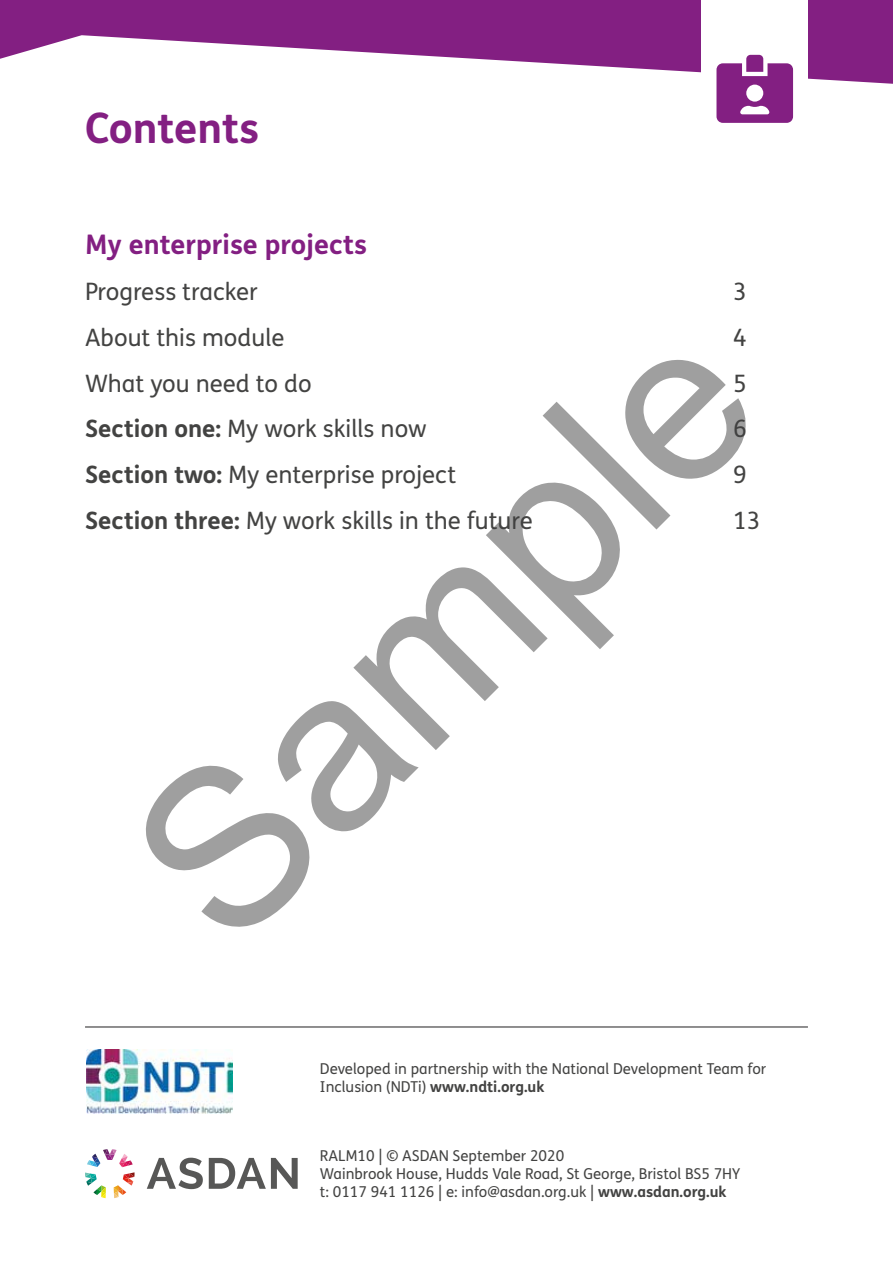
<style>
.page{position:relative;width:893px;height:1263px;background:#fff}
.page>*{position:absolute;margin:0;border:0;box-sizing:border-box;transform-origin:0 0}
.t1{font:224.85px "Arial";color:rgb(64 64 64/.5)}
.t2{font:700 42px "FS Me";color:#831f82}
.t3{font:700 27px "FS Me";color:#831f82}
.t4{font:24px "FS Me";color:#434342}
.t5{font:15px/18px "FS Me";color:#434342}
.s1{font-weight:700}
</style>
<div class="page">
<svg style="left:0;top:0;width:893px;height:84px;fill:#831f82"></svg>
<div style="left:702px;top:0;width:106px;height:191px;background:#fff"></div>
<svg style="left:716px;top:55px;width:77px;height:68px"></svg>
<img style="left:87px;top:1049px;width:145px;height:64px">
<hr style="left:85px;top:1026px;width:723px;height:2px;background:#6b6a6b">
<svg style="left:85px;top:1149px;width:50px;height:49px"></svg>
<svg style="left:147px;top:1158px;width:56px;height:31px"></svg>
<svg style="left:209px;top:1158px;width:89px;height:31px"></svg>
<h2 class="t2" style="left:85px;top:96px;width:176px">Contents</h2>
<h3 class="t3" style="left:85px;top:224px;width:283px">My enterprise projects</h3>
<h3 class="t4" style="left:85px;top:275px;width:174px">Progress tracker</h3>
<h3 class="t4" style="left:733px;top:275px;width:15px">3</h3>
<h3 class="t4" style="left:85px;top:321px;width:201px">About this module</h3>
<h3 class="t4" style="left:733px;top:321px;width:15px">4</h3>
<h3 class="t4" style="left:85px;top:367px;width:228px">What you need to do</h3>
<h3 class="t4" style="left:733px;top:367px;width:15px">5</h3>
<h3 class="t4" style="left:85px;top:412px;width:343px"><span class="s1">Section one:</span> My work skills now</h3>
<h3 class="t4" style="left:733px;top:412px;width:15px">6</h3>
<h3 class="t4" style="left:85px;top:458px;width:373px"><span class="s1">Section two:</span> My enterprise project</h3>
<h3 class="t4" style="left:733px;top:458px;width:15px">9</h3>
<h3 class="t4" style="left:85px;top:504px;width:449px"><span class="s1">Section three:</span> My work skills in the future</h3>
<h3 class="t4" style="left:733px;top:504px;width:29px">13</h3>
<h1 class="t1" style="left:65px;top:790px;width:764px;rotate:-45deg">Sample</h1>
<p class="t5" style="left:320px;top:1059px;width:448px">Developed in partnership with the National Development Team for<br>Inclusion (NDTi) <span class="s1">www.ndti.org.uk</span></p>
<p class="t5" style="left:320px;top:1147px;width:422px">RALM10 | © ASDAN September 2020<br>Wainbrook House, Hudds Vale Road, St George, Bristol BS5 7HY t: 0117 941 1126 | e: info@asdan.org.uk | <span class="s1">www.asdan.org.uk</span></p>
</div>
